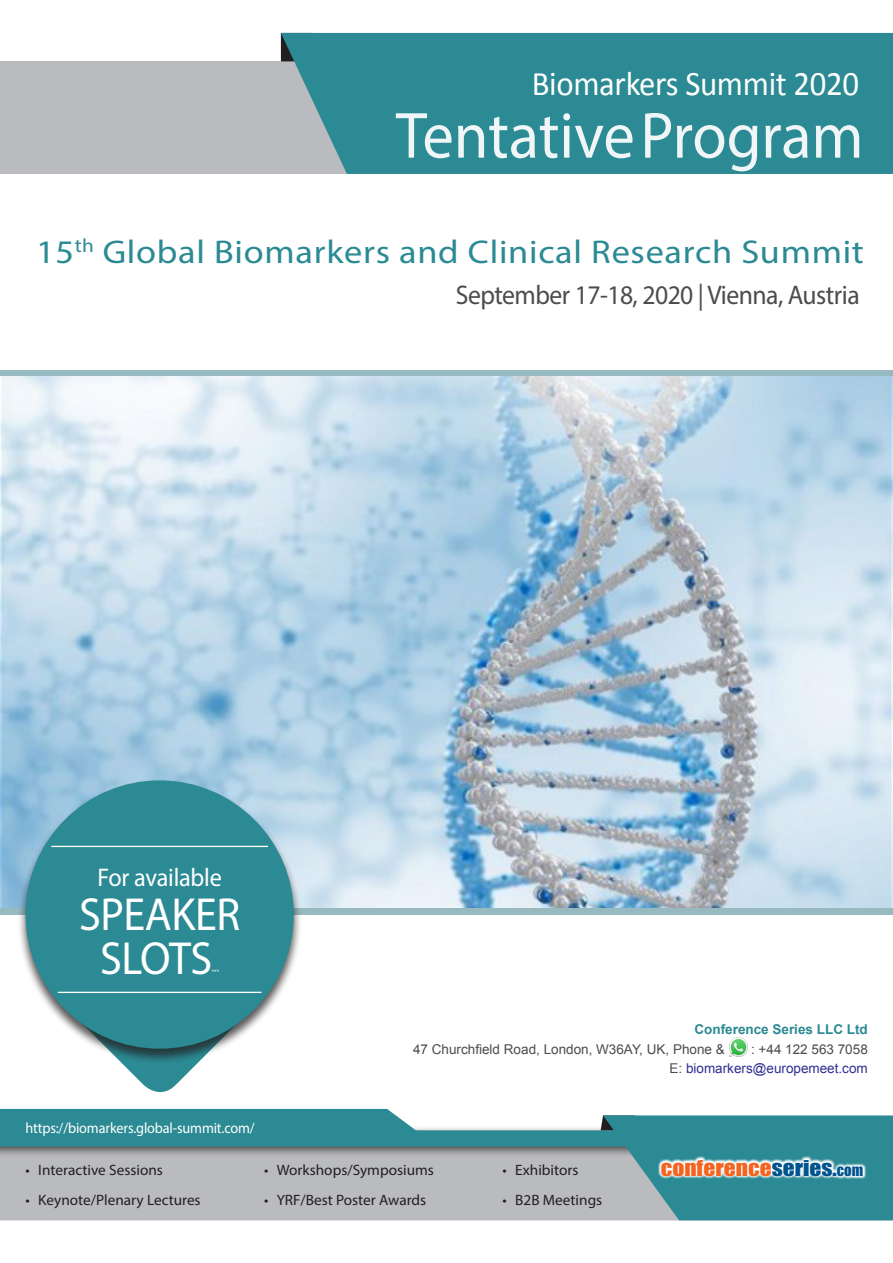
<style>
.page{position:relative;width:893px;height:1263px;background:#fff}
.page>*{position:absolute;margin:0;border:0;box-sizing:border-box;transform-origin:0 0}
.t1{font:65.7px "Myriad Pro";letter-spacing:-.005em;color:#fff;scale:.95 1}
.t2{font:46.5px/44px "Myriad Pro";letter-spacing:-.01em;color:#fff;text-align:center;scale:.95 1}
.t3{font:34.5px "Calibri";letter-spacing:-.01em;color:#fff;scale:.95 1}
.t4{font:33px "Myriad Pro";letter-spacing:.02em;color:#2b8a93;scale:1.1 1}
.t5{font:27px "Myriad Pro";letter-spacing:-.02em;color:#4b4c4d;scale:.95 1}
.t6{font:25.5px "Myriad Pro";letter-spacing:-.01em;color:#fff;scale:.95 1}
.t7{font:20.1px "Impact";color:#f36421;scale:1.16 1}
.t8{font:15px "Myriad Pro";color:#231f20}
.t9{font:15px "Myriad Pro";letter-spacing:-.01em;color:#fff;scale:.95 1}
.t10{font:13.5px "Arial";color:#4b4c4d}
.t11{font:13.5px "Arial";color:#2e3092}
.t12{font:700 13.5px "Arial";color:#2b8a93}
.t13{font:6.3px "Myriad Pro";color:#fff;scale:.95 1}
.s1{color:#4b4c4d}
.s2{color:#00548e}
.s3{font-size:14.4px;color:#00548e}
</style>
<div class="page">
<div style="left:0;top:1157px;width:599px;height:63px;background:#babbbe"></div>
<div style="left:0;top:61px;width:893px;height:113px;background:#babbbe"></div>
<div style="left:281px;top:33px;width:612px;height:141px;background:#2b8a93"></div>
<div style="left:0;top:1125px;width:758px;height:32px;background:#231f20;opacity:.75"></div>
<div style="left:0;top:1130px;width:747px;height:16px;background:#2b8a93"></div>
<svg style="left:599px;top:1115px;width:294px;height:105px;background:#429199"></svg>
<div style="left:0;top:1109px;width:421px;height:22px;background:#2b8a93"></div>
<svg style="left:0;top:370px;width:892px;height:544px;background:#9ebec5"></svg>
<img style="left:0;top:377px;width:892px;height:530px">
<svg style="left:123px;top:1064px;width:74px;height:28px;fill:#2b8a93"></svg>
<div style="left:17px;top:780px;width:285px;height:284px;background:#231f20;opacity:.75"></div>
<div style="left:26px;top:780px;width:268px;height:269px;background:#2b8a93;border-radius:50%"></div>
<div style="left:65px;top:851px;width:212px;height:163px;background:#2b8a93"></div>
<hr style="left:51px;top:846px;width:217px;height:1px;background:#fff">
<hr style="left:58px;top:992px;width:203px;height:1px;background:#fff">
<svg style="left:658px;top:1156px;width:208px;height:24px"></svg>
<img style="left:729px;top:1037px;width:19px;height:20px">
<p class="t3" style="left:532px;top:62px;width:346px">Biomarkers Summit 2020</p>
<h1 class="t1" style="left:396px;top:95px;width:494px">Tentative Program</h1>
<p class="t4" style="left:36px;top:231px;width:754px">15<sup>th</sup> Global Biomarkers and Clinical Research Summit</p>
<p class="t5" style="left:456px;top:279px;width:427px">September 17-18, 2020 | Vienna, Austria</p>
<p class="t6" style="left:98px;top:862px;width:132px">For available</p>
<p class="t2" style="left:79px;top:891px;width:171px">SPEAKER<br>SLOTS</p>
<p class="t13" style="left:212px;top:968px;width:9px">***</p>
<p class="t12" style="left:694px;top:1021px;width:175px">Conference Series LLC Ltd</p>
<p class="t10" style="left:413px;top:1040px;width:313px">47 Churchfield Road, London, W36AY, UK, Phone &amp;</p>
<p class="t10" style="left:751px;top:1040px;width:118px">: +44 122 563 7058</p>
<p class="t11" style="left:669px;top:1059px;width:200px"><span class="s1">E:</span> biomarkers@europemeet.com</p>
<p class="t9" style="left:26px;top:1119px;width:243px">https://biomarkers.global-summit.com/</p>
<p class="t8" style="left:26px;top:1160px;width:139px">• Interactive Sessions</p>
<p class="t8" style="left:26px;top:1190px;width:177px">• Keynote/Plenary Lectures</p>
<p class="t8" style="left:264px;top:1160px;width:171px">• Workshops/Symposiums</p>
<p class="t8" style="left:264px;top:1190px;width:164px">• YRF/Best Poster Awards</p>
<p class="t8" style="left:503px;top:1160px;width:78px">• Exhibitors</p>
<p class="t8" style="left:503px;top:1190px;width:101px">• B2B Meetings</p>
<p class="t7" style="left:661px;top:1152px;width:176px">CONFERENCE<span class="s2">SERIES.</span><span class="s3">COM</span></p>
</div>
